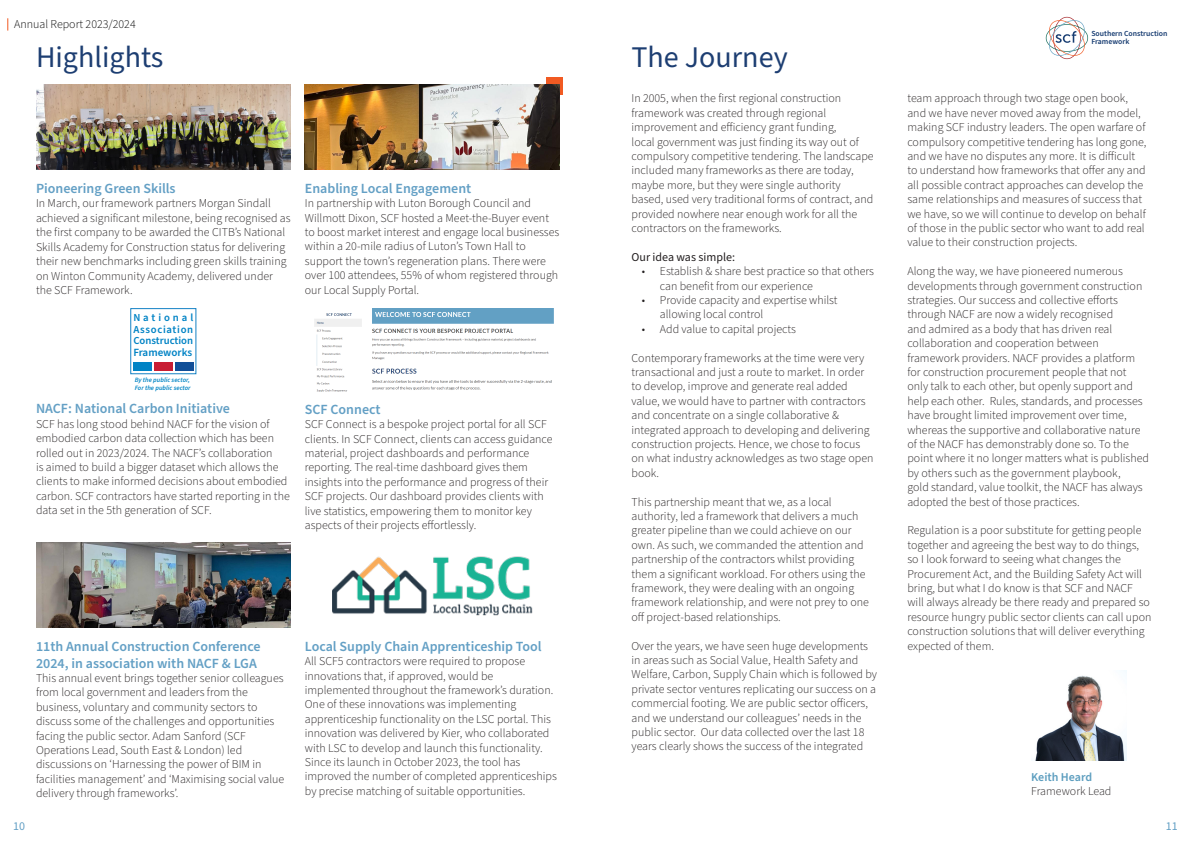
<style>
.page{position:relative;width:1191px;height:842px;background:#fff}
.page>*{position:absolute;margin:0;border:0;box-sizing:border-box;transform-origin:0 0}
.t1{font:30px "Source Sans Pro";color:#1d3e72}
.t2{font:600 14px/16.8px "Source Sans Pro";color:#64a0c5}
.t3{font:300 12px/14.4px "Source Sans Pro";color:#231f20}
.t4{font:300 12px "Source Sans Pro";color:#000}
.t5{font:12px "Source Sans Pro";color:#231f20}
.t6{font:600 12px "Source Sans Pro";color:#5d9ebf}
.t7{font:12px "Source Sans Pro";color:#64a0c5}
.t8{font:600 11px "Source Sans Pro";color:#0083c5}
.t9{font:600 10.7px/11.5px "Source Sans Pro";letter-spacing:.065em;color:#0083c5;text-align:justify}
.t10{font:600 7.8px/8.4px "Source Sans Pro";color:#183d72}
.t11{font:italic 600 6.6px/7.3px "Source Sans Pro";color:#0084c4}
</style>
<div class="page">
<div style="left:546px;top:77px;width:16px;height:17px;background:#f15a22"></div>
<img style="left:36px;top:542px;width:255px;height:86px">
<img style="left:332px;top:556px;width:200px;height:60px">
<img style="left:314px;top:308px;width:240px;height:84px">
<div style="left:130px;top:308px;width:66px;height:66px;border:1px solid #1582c5"></div>
<div style="left:133px;top:362px;width:18px;height:9px;background:#0083c5"></div>
<div style="left:154px;top:362px;width:18px;height:9px;background:#c81e34"></div>
<div style="left:175px;top:362px;width:18px;height:9px;background:#114f98"></div>
<img style="left:36px;top:84px;width:255px;height:86px">
<img style="left:305px;top:84px;width:254px;height:86px">
<img style="left:1035px;top:671px;width:91px;height:89px">
<svg style="left:7px;top:18px;width:1px;height:13px"></svg>
<svg style="left:1045px;top:17px;width:43px;height:42px"></svg>
<p class="t4" style="left:14px;top:16px;width:123px">Annual Report 2023/2024</p>
<p class="t1" style="left:36px;top:37px;width:129px">Highlights</p>
<p class="t2" style="left:36px;top:180px;width:141px">Pioneering Green Skills</p>
<p class="t3" style="left:36px;top:197px;width:256px">In March, our framework partners Morgan Sindall achieved a significant milestone, being recognised as the first company to be awarded the CITB’s National Skills Academy for Construction status for delivering their new benchmarks including green skills training on Winton Community Academy, delivered under the SCF Framework.</p>
<p class="t9" style="left:133px;top:312px;width:61px">National Association Construction</p>
<p class="t8" style="left:133px;top:345px;width:60px">Frameworks</p>
<p class="t11" style="left:135px;top:377px;width:57px">By the public sector,<br>For the public sector</p>
<p class="t2" style="left:36px;top:401px;width:195px">NACF: National Carbon Initiative</p>
<p class="t3" style="left:36px;top:417px;width:255px">SCF has long stood behind NACF for the vision of embodied carbon data collection which has been rolled out in 2023/2024. The NACF’s collaboration<br>is aimed to build a bigger dataset which allows the clients to make informed decisions about embodied carbon. SCF contractors have started reporting in the data set in the 5th generation of SCF.</p>
<p class="t2" style="left:305px;top:180px;width:168px">Enabling Local Engagement</p>
<p class="t3" style="left:305px;top:196px;width:256px">In partnership with Luton Borough Council and Willmott Dixon, SCF hosted a Meet-the-Buyer event to boost market interest and engage local businesses within a 20-mile radius of Luton’s Town Hall to support the town’s regeneration plans. There were over 100 attendees, 55% of whom registered through our Local Supply Portal.</p>
<p class="t2" style="left:305px;top:401px;width:77px">SCF Connect</p>
<p class="t3" style="left:305px;top:417px;width:249px">SCF Connect is a bespoke project portal for all SCF clients. In SCF Connect, clients can access guidance material, project dashboards and performance reporting. The real-time dashboard gives them insights into the performance and progress of their SCF projects. Our dashboard provides clients with live statistics, empowering them to monitor key aspects of their projects effortlessly.</p>
<p class="t2" style="left:36px;top:638px;width:226px">11th Annual Construction Conference<br>2024, in association with NACF &amp; LGA</p>
<p class="t3" style="left:36px;top:671px;width:250px">This annual event brings together senior colleagues from local government and leaders from the business, voluntary and community sectors to discuss some of the challenges and opportunities facing the public sector. Adam Sanford (SCF Operations Lead, South East &amp; London) led discussions on ‘Harnessing the power of BIM in facilities management’ and ‘Maximising social value delivery through frameworks’.</p>
<p class="t2" style="left:305px;top:638px;width:238px">Local Supply Chain Apprenticeship Tool</p>
<p class="t3" style="left:305px;top:654px;width:253px">All SCF5 contractors were required to propose innovations that, if approved, would be implemented throughout the framework’s duration.<br>One of these innovations was implementing apprenticeship functionality on the LSC portal. This innovation was delivered by Kier, who collaborated with LSC to develop and launch this functionality.<br>Since its launch in October 2023, the tool has improved the number of completed apprenticeships by precise matching of suitable opportunities.</p>
<p class="t1" style="left:631px;top:37px;width:158px">The Journey</p>
<p class="t3" style="left:631px;top:91px;width:244px">In 2005, when the first regional construction framework was created through regional improvement and efficiency grant funding,<br>local government was just finding its way out of compulsory competitive tendering. The landscape included many frameworks as there are today, maybe more, but they were single authority based, used very traditional forms of contract, and provided nowhere near enough work for all the contractors on the frameworks.</p>
<p class="t5" style="left:631px;top:249px;width:105px">Our idea was simple:</p>
<p class="t3" style="left:660px;top:264px;width:216px;text-indent:-18px">• Establish &amp; share best practice so that others can benefit from our experience</p>
<p class="t3" style="left:660px;top:293px;width:179px;text-indent:-18px">• Provide capacity and expertise whilst allowing local control</p>
<p class="t3" style="left:642px;top:322px;width:156px">• Add value to capital projects</p>
<p class="t3" style="left:631px;top:351px;width:243px">Contemporary frameworks at the time were very transactional and just a route to market. In order to develop, improve and generate real added value, we would have to partner with contractors and concentrate on a single collaborative &amp; integrated approach to developing and delivering construction projects. Hence, we chose to focus on what industry acknowledges as two stage open book.</p>
<p class="t3" style="left:631px;top:495px;width:239px">This partnership meant that we, as a local authority, led a framework that delivers a much greater pipeline than we could achieve on our own. As such, we commanded the attention and partnership of the contractors whilst providing them a significant workload. For others using the framework, they were dealing with an ongoing framework relationship, and were not prey to one off project-based relationships.</p>
<p class="t3" style="left:631px;top:639px;width:247px">Over the years, we have seen huge developments in areas such as Social Value, Health Safety and Welfare, Carbon, Supply Chain which is followed by private sector ventures replicating our success on a commercial footing. We are public sector officers, and we understand our colleagues’ needs in the public sector. Our data collected over the last 18 years clearly shows the success of the integrated</p>
<p class="t10" style="left:1091px;top:29px;width:78px">Southern Construction<br>Framework</p>
<p class="t3" style="left:907px;top:91px;width:241px">team approach through two stage open book, and we have never moved away from the model, making SCF industry leaders. The open warfare of compulsory competitive tendering has long gone, and we have no disputes any more. It is difficult to understand how frameworks that offer any and all possible contract approaches can develop the same relationships and measures of success that we have, so we will continue to develop on behalf of those in the public sector who want to add real value to their construction projects.</p>
<p class="t3" style="left:907px;top:264px;width:243px">Along the way, we have pioneered numerous developments through government construction strategies. Our success and collective efforts through NACF are now a widely recognised<br>and admired as a body that has driven real collaboration and cooperation between framework providers. NACF provides a platform for construction procurement people that not only talk to each other, but openly support and help each other. Rules, standards, and processes have brought limited improvement over time, whereas the supportive and collaborative nature of the NACF has demonstrably done so. To the point where it no longer matters what is published by others such as the government playbook,<br>gold standard, value toolkit, the NACF has always adopted the best of those practices.</p>
<p class="t3" style="left:907px;top:523px;width:246px">Regulation is a poor substitute for getting people together and agreeing the best way to do things, so I look forward to seeing what changes the Procurement Act, and the Building Safety Act will bring, but what I do know is that SCF and NACF will always already be there ready and prepared so resource hungry public sector clients can call upon construction solutions that will deliver everything expected of them.</p>
<p class="t6" style="left:1031px;top:769px;width:63px">Keith Heard</p>
<p class="t3" style="left:1031px;top:784px;width:82px">Framework Lead</p>
<p class="t7" style="left:13px;top:818px;width:13px">10</p>
<p class="t7" style="left:1166px;top:818px;width:13px">11</p>
</div>
